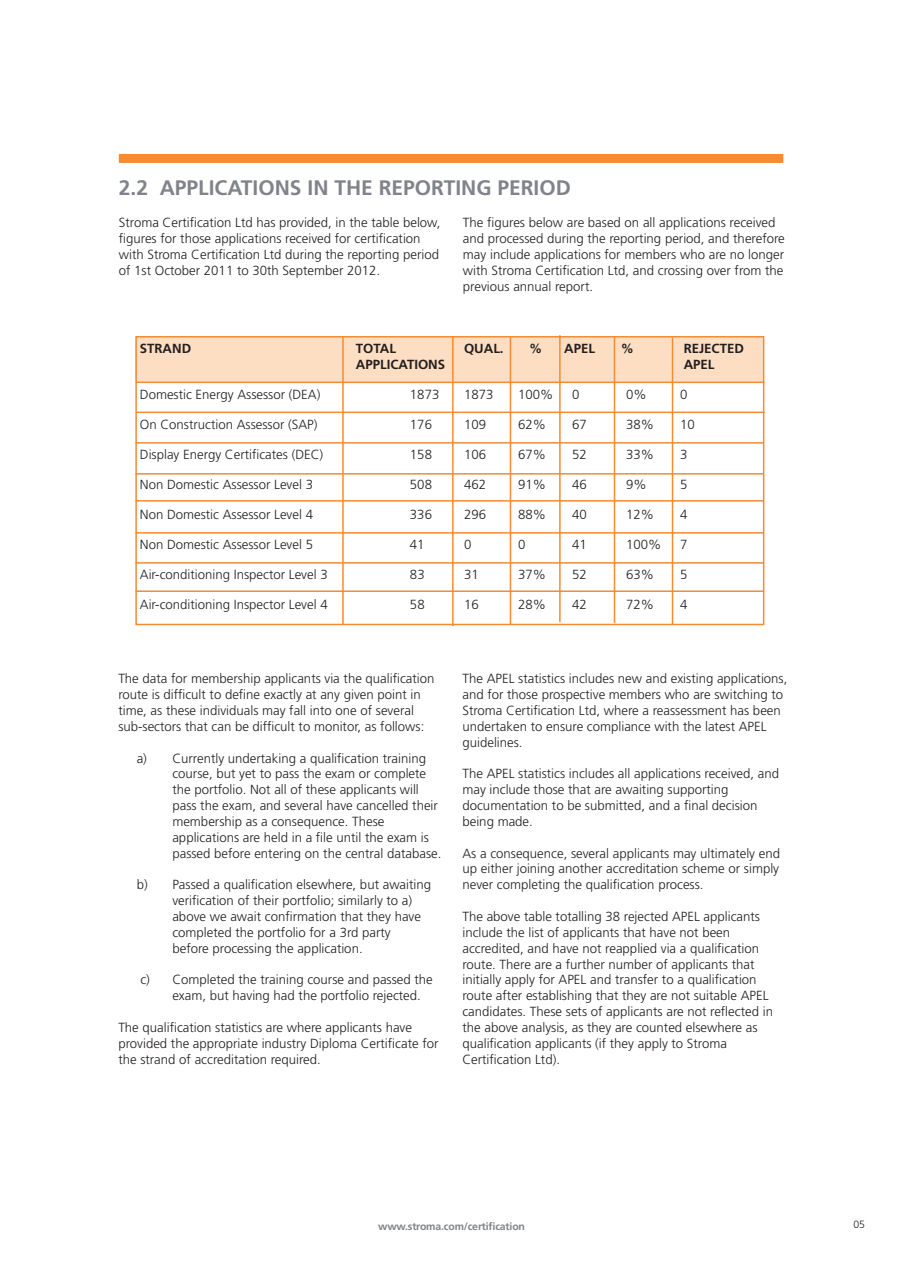
<style>
.page{position:relative;width:906px;height:1276px;background:#fff}
.page>*{position:absolute;margin:0;border:0;box-sizing:border-box;transform-origin:0 0}
.t1{font:700 21px "Frutiger LT Std";color:#80838a}
.t2{font:300 13.2px/15.9px "Frutiger LT Std";color:#231f20}
.t3{font:700 13.2px "Frutiger LT Std";color:#231f20}
.t4{font:700 10.5px "Frutiger LT Std";letter-spacing:-.015em;color:#80838a}
.t5{font:300 10.5px "Frutiger LT Std";color:#231f20}
</style>
<div class="page">
<div style="left:119px;top:154px;width:664px;height:9px;background:#f58b32"></div>
<div style="left:135px;top:337px;width:627px;height:45px;background:#fddec2"></div>
<div style="left:135px;top:336px;width:629px;height:289px;border:2px solid #f58b32"></div>
<hr style="left:136px;top:381px;width:628px;height:2px;background:#f58b32">
<hr style="left:136px;top:411px;width:628px;height:2px;background:#f58b32">
<hr style="left:135px;top:442px;width:628px;height:1px;background:#f58b32">
<hr style="left:135px;top:473px;width:628px;height:1px;background:#f58b32">
<hr style="left:135px;top:500px;width:628px;height:1px;background:#f58b32">
<hr style="left:135px;top:532px;width:628px;height:1px;background:#f58b32">
<hr style="left:135px;top:562px;width:628px;height:1px;background:#f58b32">
<hr style="left:135px;top:590px;width:628px;height:2px;background:#f58b32">
<hr style="left:342px;top:336px;width:2px;height:288px;background:#f58b32">
<hr style="left:452px;top:336px;width:1px;height:290px;background:#f58b32">
<hr style="left:510px;top:337px;width:1px;height:287px;background:#f58b32">
<hr style="left:559px;top:335px;width:1px;height:287px;background:#f58b32">
<hr style="left:614px;top:336px;width:1px;height:287px;background:#f58b32">
<hr style="left:672px;top:337px;width:1px;height:287px;background:#f58b32">
<h1 class="t1" style="left:119px;top:179px;width:453px">2.2 APPLICATIONS IN THE REPORTING PERIOD</h1>
<p class="t2" style="left:119px;top:216px;width:323px">Stroma Certification Ltd has provided, in the table below, figures for those applications received for certification with Stroma Certification Ltd during the reporting period of 1st October 2011 to 30th September 2012.</p>
<p class="t2" style="left:463px;top:216px;width:323px">The figures below are based on all applications received and processed during the reporting period, and therefore may include applications for members who are no longer with Stroma Certification Ltd, and crossing over from the previous annual report.</p>
<p class="t3" style="left:140px;top:343px;width:53px">STRAND</p>
<p class="t3" style="left:356px;top:343px;width:42px">TOTAL</p>
<p class="t3" style="left:464px;top:343px;width:41px">QUAL.</p>
<p class="t3" style="left:529px;top:343px;width:15px">%</p>
<p class="t3" style="left:564px;top:343px;width:32px">APEL</p>
<p class="t3" style="left:621px;top:343px;width:15px">%</p>
<p class="t3" style="left:684px;top:343px;width:62px">REJECTED</p>
<p class="t3" style="left:356px;top:359px;width:91px">APPLICATIONS</p>
<p class="t3" style="left:683px;top:359px;width:32px">APEL</p>
<p class="t2" style="left:140px;top:388px;width:182px">Domestic Energy Assessor (DEA)</p>
<p class="t2" style="left:410px;top:388px;width:31px">1873</p>
<p class="t2" style="left:464px;top:388px;width:31px">1873</p>
<p class="t2" style="left:518px;top:388px;width:37px">100%</p>
<p class="t2" style="left:572px;top:388px;width:9px">0</p>
<p class="t2" style="left:626px;top:388px;width:22px">0%</p>
<p class="t2" style="left:680px;top:388px;width:9px">0</p>
<p class="t2" style="left:140px;top:418px;width:179px">On Construction Assessor (SAP)</p>
<p class="t2" style="left:410px;top:418px;width:24px">176</p>
<p class="t2" style="left:464px;top:418px;width:24px">109</p>
<p class="t2" style="left:518px;top:418px;width:29px">62%</p>
<p class="t2" style="left:572px;top:418px;width:16px">67</p>
<p class="t2" style="left:626px;top:418px;width:29px">38%</p>
<p class="t2" style="left:680px;top:418px;width:16px">10</p>
<p class="t2" style="left:140px;top:448px;width:185px">Display Energy Certificates (DEC)</p>
<p class="t2" style="left:410px;top:448px;width:24px">158</p>
<p class="t2" style="left:464px;top:448px;width:24px">106</p>
<p class="t2" style="left:518px;top:448px;width:29px">67%</p>
<p class="t2" style="left:572px;top:448px;width:16px">52</p>
<p class="t2" style="left:626px;top:448px;width:29px">33%</p>
<p class="t2" style="left:680px;top:448px;width:9px">3</p>
<p class="t2" style="left:140px;top:478px;width:175px">Non Domestic Assessor Level 3</p>
<p class="t2" style="left:410px;top:478px;width:24px">508</p>
<p class="t2" style="left:464px;top:478px;width:24px">462</p>
<p class="t2" style="left:518px;top:478px;width:29px">91%</p>
<p class="t2" style="left:572px;top:478px;width:16px">46</p>
<p class="t2" style="left:626px;top:478px;width:22px">9%</p>
<p class="t2" style="left:680px;top:478px;width:9px">5</p>
<p class="t2" style="left:140px;top:508px;width:175px">Non Domestic Assessor Level 4</p>
<p class="t2" style="left:410px;top:508px;width:24px">336</p>
<p class="t2" style="left:464px;top:508px;width:24px">296</p>
<p class="t2" style="left:518px;top:508px;width:29px">88%</p>
<p class="t2" style="left:572px;top:508px;width:16px">40</p>
<p class="t2" style="left:626px;top:508px;width:29px">12%</p>
<p class="t2" style="left:680px;top:508px;width:9px">4</p>
<p class="t2" style="left:140px;top:538px;width:175px">Non Domestic Assessor Level 5</p>
<p class="t2" style="left:410px;top:538px;width:16px">41</p>
<p class="t2" style="left:464px;top:538px;width:9px">0</p>
<p class="t2" style="left:518px;top:538px;width:9px">0</p>
<p class="t2" style="left:572px;top:538px;width:16px">41</p>
<p class="t2" style="left:626px;top:538px;width:37px">100%</p>
<p class="t2" style="left:680px;top:538px;width:9px">7</p>
<p class="t2" style="left:140px;top:568px;width:189px">Air-conditioning Inspector Level 3</p>
<p class="t2" style="left:410px;top:568px;width:16px">83</p>
<p class="t2" style="left:464px;top:568px;width:16px">31</p>
<p class="t2" style="left:518px;top:568px;width:29px">37%</p>
<p class="t2" style="left:572px;top:568px;width:16px">52</p>
<p class="t2" style="left:626px;top:568px;width:29px">63%</p>
<p class="t2" style="left:680px;top:568px;width:9px">5</p>
<p class="t2" style="left:140px;top:598px;width:189px">Air-conditioning Inspector Level 4</p>
<p class="t2" style="left:410px;top:598px;width:16px">58</p>
<p class="t2" style="left:464px;top:598px;width:16px">16</p>
<p class="t2" style="left:518px;top:598px;width:29px">28%</p>
<p class="t2" style="left:572px;top:598px;width:16px">42</p>
<p class="t2" style="left:626px;top:598px;width:29px">72%</p>
<p class="t2" style="left:680px;top:598px;width:9px">4</p>
<p class="t2" style="left:118px;top:672px;width:318px">The data for membership applicants via the qualification route is difficult to define exactly at any given point in time, as these individuals may fall into one of several sub-sectors that can be difficult to monitor, as follows:</p>
<p class="t2" style="left:172px;top:751px;width:270px;text-indent:-36px">a) Currently undertaking a qualification training course, but yet to pass the exam or complete the portfolio. Not all of these applicants will pass the exam, and several have cancelled their membership as a consequence. These applications are held in a file until the exam is passed before entering on the central database.</p>
<p class="t2" style="left:172px;top:878px;width:260px;text-indent:-36px">b) Passed a qualification elsewhere, but awaiting verification of their portfolio; similarly to a) above we await confirmation that they have completed the portfolio for a 3rd party<br>before processing the application.</p>
<p class="t2" style="left:172px;top:973px;width:262px;text-indent:-32px">c) Completed the training course and passed the exam, but having had the portfolio rejected.</p>
<p class="t2" style="left:118px;top:1020px;width:322px">The qualification statistics are where applicants have provided the appropriate industry Diploma Certificate for the strand of accreditation required.</p>
<p class="t2" style="left:462px;top:672px;width:326px">The APEL statistics includes new and existing applications, and for those prospective members who are switching to Stroma Certification Ltd, where a reassessment has been undertaken to ensure compliance with the latest APEL guidelines.</p>
<p class="t2" style="left:462px;top:767px;width:318px">The APEL statistics includes all applications received, and may include those that are awaiting supporting documentation to be submitted, and a final decision being made.</p>
<p class="t2" style="left:462px;top:846px;width:319px;text-align:justify">As a consequence, several applicants may ultimately end up either joining another accreditation scheme or simply never completing the qualification process.</p>
<p class="t2" style="left:462px;top:909px;width:312px">The above table totalling 38 rejected APEL applicants include the list of applicants that have not been accredited, and have not reapplied via a qualification route. There are a further number of applicants that initially apply for APEL and transfer to a qualification route after establishing that they are not suitable APEL candidates. These sets of applicants are not reflected in the above analysis, as they are counted elsewhere as qualification applicants (if they apply to Stroma Certification Ltd).</p>
<p class="t4" style="left:378px;top:1221px;width:148px">www.stroma.com/certification</p>
<p class="t5" style="left:853px;top:1220px;width:13px">05</p>
</div>
